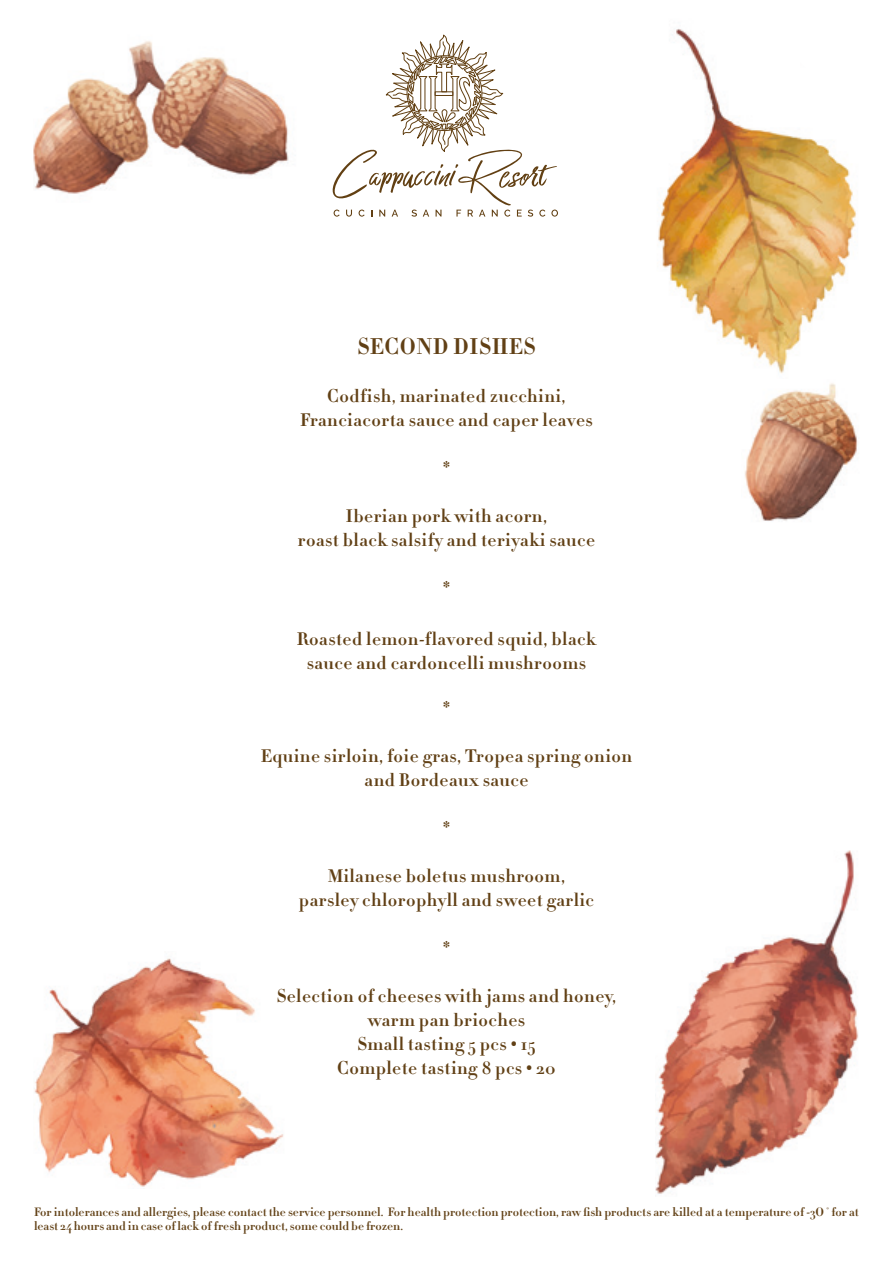
<style>
.page{position:relative;width:893px;height:1263px;background:#fff}
.page>*{position:absolute;margin:0;border:0;box-sizing:border-box;transform-origin:0 0}
.t1{font:22.5px "Didot HTF B06 Bold";letter-spacing:.025em;color:#614015}
.t2{font:18px/24px "Didot HTF B06 Bold";letter-spacing:.025em;color:#614015;text-align:center}
.t3{font:12px/14.4px "Didot HTF B06 Bold";color:#614015}
</style>
<div class="page">
<img style="left:658px;top:29px;width:198px;height:345px">
<img style="left:744px;top:383px;width:114px;height:138px">
<img style="left:655px;top:850px;width:203px;height:344px">
<img style="left:34px;top:958px;width:250px;height:229px">
<img style="left:34px;top:41px;width:255px;height:153px">
<svg style="left:332px;top:35px;width:226px;height:182px"></svg>
<p class="t1" style="left:357px;top:332px;width:180px">SECOND DISHES</p>
<p class="t2" style="left:300px;top:384px;width:294px">Codfish, marinated zucchini,<br>Franciacorta sauce and caper leaves</p>
<p class="t2" style="left:443px;top:456px;width:9px">*</p>
<p class="t2" style="left:298px;top:504px;width:299px">Iberian pork with acorn,<br>roast black salsify and teriyaki sauce</p>
<p class="t2" style="left:443px;top:576px;width:9px">*</p>
<p class="t2" style="left:297px;top:627px;width:301px">Roasted lemon-flavored squid, black sauce and cardoncelli mushrooms</p>
<p class="t2" style="left:443px;top:696px;width:9px">*</p>
<p class="t2" style="left:261px;top:744px;width:373px">Equine sirloin, foie gras, Tropea spring onion and Bordeaux sauce</p>
<p class="t2" style="left:443px;top:816px;width:9px">*</p>
<p class="t2" style="left:299px;top:864px;width:297px">Milanese boletus mushroom, parsley chlorophyll and sweet garlic</p>
<p class="t2" style="left:443px;top:936px;width:9px">*</p>
<p class="t2" style="left:277px;top:984px;width:341px">Selection of cheeses with jams and honey, warm pan brioches<br>Small tasting 5 pcs • 15<br>Complete tasting 8 pcs • 20</p>
<p class="t3" style="left:34px;top:1205px;width:826px">For intolerances and allergies, please contact the service personnel. For health protection protection, raw fish products are killed at a temperature of -3O ° for at least 24 hours and in case of lack of fresh product, some could be frozen.</p>
</div>
